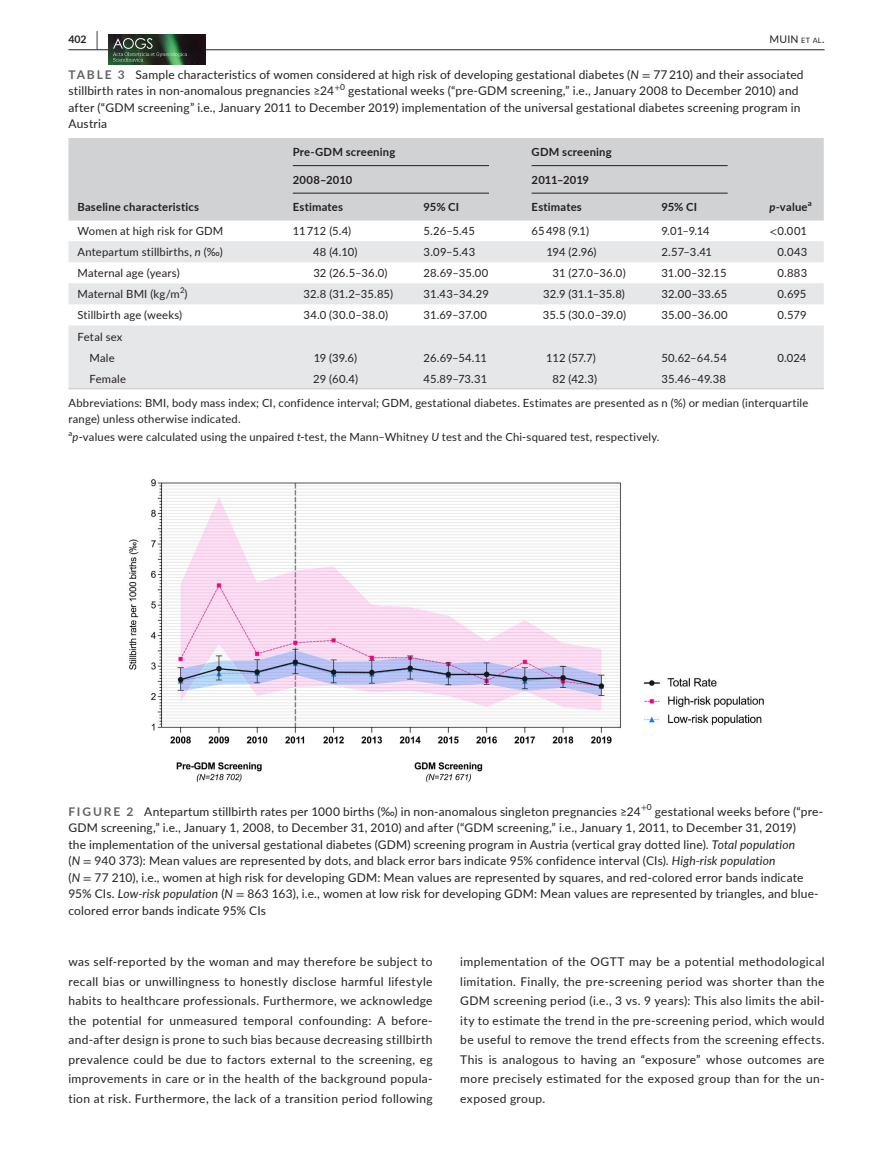
<style>
.page{position:relative;width:893px;height:1174px;background:#fff}
.page>*{position:absolute;margin:0;border:0;box-sizing:border-box;transform-origin:0 0}
.t1{font:12px/19.5px "Lato";letter-spacing:.015em;color:#231f20;text-align:justify}
.t2{font:11.25px/21px "Lato";letter-spacing:.015em;color:#231f20;text-align:center}
.t3{font:700 11.25px "Lato";letter-spacing:.02em;color:#231f20}
.t4{font:10.5px "Lato";color:#231f20}
.t5{font:700 10.5px "Lato";color:#231f20}
.t6{font:8.4px "STIX";color:#231f20}
.t7{font:7.8px "Lato";color:#231f20}
.t8{font:700 7.8px "Lato";color:#231f20}
.s1{font-size:19.5px}
.s2{font-size:7.35px}
.s3{font-style:inherit}
.s4{font-weight:700;color:#636366}
.s5{font-style:italic}
.s6{font-family:"STIX"}
.s7{font-family:"Lato"}
</style>
<div class="page">
<hr style="left:68px;top:49px;width:756px;height:1px;background:#231f20">
<img style="left:108px;top:35px;width:97px;height:30px">
<svg style="left:113px;top:38px;width:74px;height:24px;background:#3f5944"></svg>
<div style="left:68px;top:138px;width:756px;height:82px;background:#d1d2d4"></div>
<svg style="left:68px;top:241px;width:756px;height:147px;fill:#e6e7e9"></svg>
<hr style="left:68px;top:388px;width:216px;height:1px;background:#d1d2d4">
<hr style="left:284px;top:388px;width:131px;height:1px;background:#d1d2d4">
<hr style="left:415px;top:388px;width:108px;height:1px;background:#d1d2d4">
<hr style="left:523px;top:388px;width:129px;height:1px;background:#d1d2d4">
<hr style="left:652px;top:388px;width:108px;height:1px;background:#d1d2d4">
<hr style="left:760px;top:388px;width:64px;height:1px;background:#d1d2d4">
<hr style="left:293px;top:165px;width:196px;height:1px;background:#231f20">
<hr style="left:532px;top:165px;width:196px;height:1px;background:#231f20">
<hr style="left:293px;top:193px;width:196px;height:1px;background:#231f20">
<hr style="left:532px;top:193px;width:196px;height:1px;background:#231f20">
<img style="left:129px;top:479px;width:635px;height:304px">
<p class="t5" style="left:68px;top:31px;width:31px">402 <span class="s1">|</span></p>
<p class="t4" style="left:769px;top:31px;width:57px">MUIN <span class="s2">et al</span><span class="s3">.</span></p>
<p class="t1" style="left:68px;top:66px;width:737px;line-height:16.5px;text-align:left"><span class="s4">TABLE 3</span> Sample characteristics of women considered at high risk of developing gestational diabetes (<span class="s5">N</span> <span class="s6">=</span> 77 210) and their associated stillbirth rates in non-anomalous pregnancies ≥24<sup>+</sup><sup>0</sup> gestational weeks (“pre-GDM screening,” i.e., January 2008 to December 2010) and after (“GDM screening” i.e., January 2011 to December 2019) implementation of the universal gestational diabetes screening program in Austria</p>
<p class="t3" style="left:293px;top:144px;width:104px">Pre-GDM screening</p>
<p class="t3" style="left:532px;top:144px;width:82px">GDM screening</p>
<p class="t3" style="left:293px;top:171px;width:61px">2008–2010</p>
<p class="t3" style="left:532px;top:171px;width:59px">2011–2019</p>
<p class="t3" style="left:77px;top:199px;width:123px">Baseline characteristics</p>
<p class="t3" style="left:293px;top:199px;width:52px">Estimates</p>
<p class="t3" style="left:424px;top:199px;width:37px">95% CI</p>
<p class="t3" style="left:532px;top:199px;width:52px">Estimates</p>
<p class="t3" style="left:661px;top:199px;width:37px">95% CI</p>
<p class="t3" style="left:769px;top:199px;width:40px"><span class="s5">p</span>-value</p>
<p class="t8" style="left:808px;top:198px;width:5px">a</p>
<p class="t2" style="left:77px;top:220px;width:147px">Women at high risk for GDM</p>
<p class="t2" style="left:293px;top:220px;width:60px">11 712 (5.4)</p>
<p class="t2" style="left:424px;top:220px;width:53px">5.26–5.45</p>
<p class="t2" style="left:532px;top:220px;width:59px">65 498 (9.1)</p>
<p class="t2" style="left:661px;top:220px;width:50px">9.01–9.14</p>
<p class="t2" style="left:769px;top:220px;width:39px"><span class="s6">&lt;</span>0.001</p>
<p class="t2" style="left:77px;top:241px;width:147px">Antepartum stillbirths, <span class="s5">n</span> (‰)</p>
<p class="t2" style="left:313px;top:241px;width:46px">48 (4.10)</p>
<p class="t2" style="left:424px;top:241px;width:53px">3.09–5.43</p>
<p class="t2" style="left:546px;top:241px;width:52px">194 (2.96)</p>
<p class="t2" style="left:661px;top:241px;width:52px">2.57–3.41</p>
<p class="t2" style="left:777px;top:241px;width:31px">0.043</p>
<p class="t2" style="left:77px;top:262px;width:104px">Maternal age (years)</p>
<p class="t2" style="left:313px;top:262px;width:76px">32 (26.5–36.0)</p>
<p class="t2" style="left:424px;top:262px;width:66px">28.69–35.00</p>
<p class="t2" style="left:553px;top:262px;width:75px">31 (27.0–36.0)</p>
<p class="t2" style="left:661px;top:262px;width:67px">31.00–32.15</p>
<p class="t2" style="left:777px;top:262px;width:31px">0.883</p>
<p class="t2" style="left:77px;top:283px;width:112px">Maternal BMI (kg/m )</p>
<p class="t7" style="left:180px;top:285px;width:6px">2</p>
<p class="t2" style="left:304px;top:283px;width:91px">32.8 (31.2–35.85)</p>
<p class="t2" style="left:424px;top:283px;width:67px">31.43–34.29</p>
<p class="t2" style="left:543px;top:283px;width:83px">32.9 (31.1–35.8)</p>
<p class="t2" style="left:661px;top:283px;width:67px">32.00–33.65</p>
<p class="t2" style="left:777px;top:283px;width:30px">0.695</p>
<p class="t2" style="left:77px;top:304px;width:106px">Stillbirth age (weeks)</p>
<p class="t2" style="left:303px;top:304px;width:86px">34.0 (30.0–38.0)</p>
<p class="t2" style="left:424px;top:304px;width:65px">31.69–37.00</p>
<p class="t2" style="left:543px;top:304px;width:85px">35.5 (30.0–39.0)</p>
<p class="t2" style="left:661px;top:304px;width:68px">35.00–36.00</p>
<p class="t2" style="left:777px;top:304px;width:31px">0.579</p>
<p class="t2" style="left:77px;top:325px;width:47px">Fetal sex<br>Male</p>
<p class="t2" style="left:314px;top:346px;width:45px">19 (39.6)</p>
<p class="t2" style="left:424px;top:346px;width:65px">26.69–54.11</p>
<p class="t2" style="left:546px;top:346px;width:51px">112 (57.7)</p>
<p class="t2" style="left:661px;top:346px;width:67px">50.62–64.54</p>
<p class="t2" style="left:777px;top:346px;width:31px">0.024</p>
<p class="t2" style="left:89px;top:367px;width:38px">Female</p>
<p class="t2" style="left:313px;top:367px;width:46px">29 (60.4)</p>
<p class="t2" style="left:424px;top:367px;width:65px">45.89–73.31</p>
<p class="t2" style="left:552px;top:367px;width:46px">82 (42.3)</p>
<p class="t2" style="left:661px;top:367px;width:66px">35.46–49.38</p>
<p class="t2" style="left:68px;top:395px;width:741px;line-height:15.8px;text-align:left">Abbreviations: BMI, body mass index; CI, confidence interval; GDM, gestational diabetes. Estimates are presented as n (%) or median (interquartile range) unless otherwise indicated.</p>
<p class="t7" style="left:68px;top:428px;width:5px">a</p>
<p class="t2" style="left:73px;top:426px;width:588px"><span class="s5">p</span>-values were calculated using the unpaired <span class="s5">t</span>-test, the Mann–Whitney <span class="s5">U</span> test and the Chi-squared test, respectively.</p>
<p class="t1" style="left:68px;top:801px;width:574px"><span class="s4">FIGURE 2</span> Antepartum stillbirth rates per 1000 births (‰) in non-anomalous singleton pregnancies ≥24</p>
<p class="t6" style="left:641px;top:801px;width:12px">+<span class="s7">0</span></p>
<p class="t1" style="left:68px;top:802px;width:756px;line-height:16.5px;text-align:left;text-indent:586px">gestational weeks before (“pre-GDM screening,” i.e., January 1, 2008, to December 31, 2010) and after (“GDM screening,” i.e., January 1, 2011, to December 31, 2019)<br>the implementation of the universal gestational diabetes (GDM) screening program in Austria (vertical gray dotted line). <span class="s5">Total population<br></span>(<span class="s5">N</span> <span class="s6">=</span> 940 373): Mean values are represented by dots, and black error bars indicate 95% confidence interval (CIs). <span class="s5">High-risk population<br></span>(<span class="s5">N</span> <span class="s6">=</span> 77 210), i.e., women at high risk for developing GDM: Mean values are represented by squares, and red-colored error bands indicate 95% CIs. <span class="s5">Low-risk population</span> (<span class="s5">N</span> <span class="s6">=</span> 863 163), i.e., women at low risk for developing GDM: Mean values are represented by triangles, and blue&shy;colored error bands indicate 95% CIs</p>
<p class="t1" style="left:68px;top:951px;width:366px">was self-reported by the woman and may therefore be subject to recall bias or unwillingness to honestly disclose harmful lifestyle habits to healthcare professionals. Furthermore, we acknowledge the potential for unmeasured temporal confounding: A before&shy;and-after design is prone to such bias because decreasing stillbirth prevalence could be due to factors external to the screening, eg improvements in care or in the health of the background popula&shy;tion at risk. Furthermore, the lack of a transition period following</p>
<p class="t1" style="left:460px;top:951px;width:366px">implementation of the OGTT may be a potential methodological limitation. Finally, the pre-screening period was shorter than the GDM screening period (i.e., 3 vs. 9 years): This also limits the abil&shy;ity to estimate the trend in the pre-screening period, which would be useful to remove the trend effects from the screening effects.<br>This is analogous to having an “exposure” whose outcomes are more precisely estimated for the exposed group than for the un&shy;exposed group.</p>
</div>
